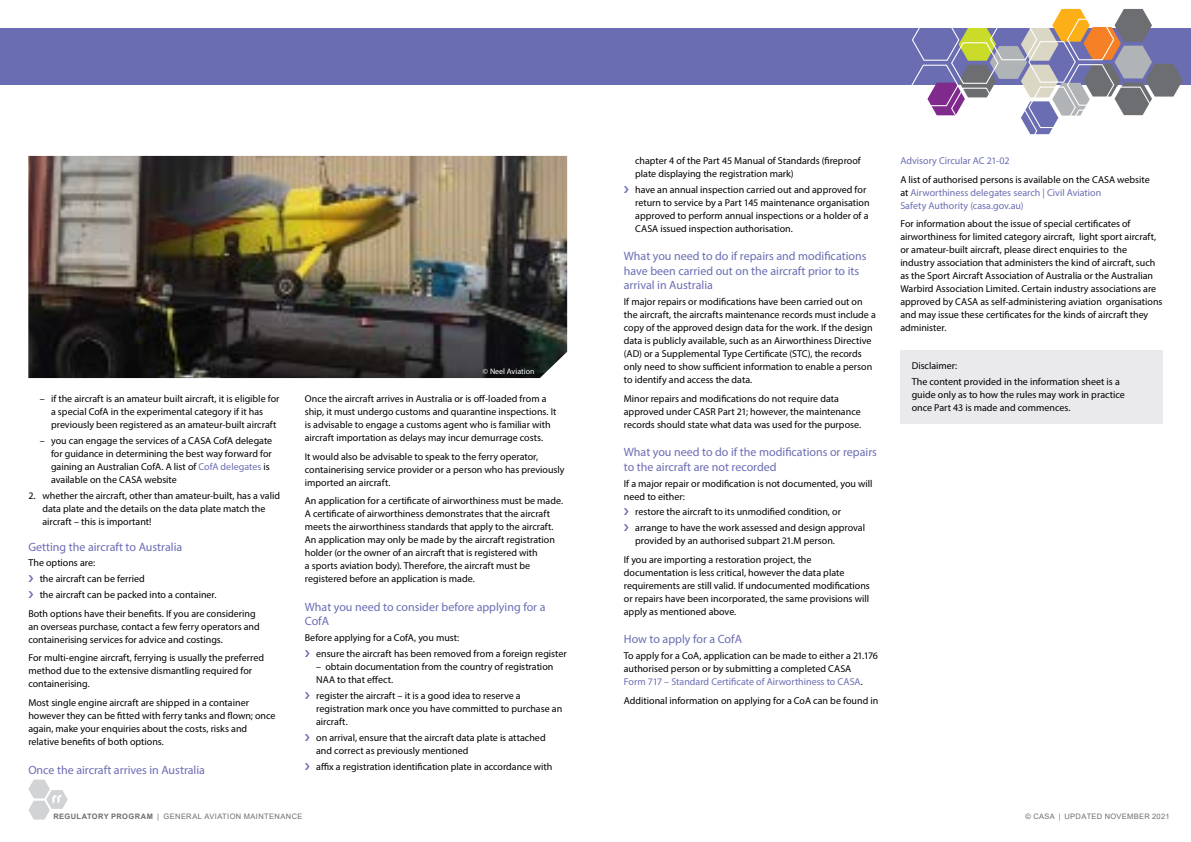
<style>
.page{position:relative;width:1191px;height:842px;background:#fff}
.page>*{position:absolute;margin:0;border:0;box-sizing:border-box;transform-origin:0 0}
.t1{font:12px/14.4px "Myriad Pro";color:#6b6db3}
.t2{font:10px/13px "Myriad Pro";color:#000}
.t3{font:10px/13px "Myriad Pro";color:#6b6db3}
.t4{font:8px "Myriad Pro";color:#fff}
.t5{font:7.5px "Arial";letter-spacing:.045em;color:#6d6e71}
.s1{color:#6b6db3}
.s2{color:#000}
.s3{font-weight:700}
</style>
<div class="page">
<div style="left:0;top:28px;width:1191px;height:57px;background:#6b6db3"></div>
<svg style="left:28px;top:780px;width:40px;height:39px"></svg>
<svg style="left:911px;top:9px;width:271px;height:126px"></svg>
<div style="left:900px;top:350px;width:262px;height:73px;background:#eaeaec"></div>
<img style="left:28px;top:156px;width:539px;height:222px">
<p class="t2" style="left:51px;top:392px;width:230px;text-indent:-11px">– if the aircraft is an amateur built aircraft, it is eligible for a special CofA in the experimental category if it has previously been registered as an amateur-built aircraft</p>
<p class="t2" style="left:51px;top:434px;width:223px;text-indent:-11px">– you can engage the services of a CASA CofA delegate for guidance in determining the best way forward for gaining an Australian CofA. A list of <span class="s1">CofA delegates</span> is available on the CASA website</p>
<p class="t2" style="left:43px;top:489px;width:239px;text-indent:-14px">2. whether the aircraft, other than amateur-built, has a valid data plate and the details on the data plate match the aircraft – this is important!</p>
<p class="t1" style="left:28px;top:539px;width:155px">Getting the aircraft to Australia</p>
<p class="t2" style="left:40px;top:555px;width:178px;line-height:15.8px;text-indent:-11px">The options are:<br>the aircraft can be ferried<br>the aircraft can be packed into a container.</p>
<p class="t2" style="left:28px;top:607px;width:233px">Both options have their benefts. If you are considering an overseas purchase, contact a few ferry operators and containerising services for advice and costings.</p>
<p class="t2" style="left:28px;top:651px;width:237px">For multi-engine aircraft, ferrying is usually the preferred method due to the extensive dismantling required for containerising.</p>
<p class="t2" style="left:28px;top:696px;width:249px">Most single engine aircraft are shipped in a container however they can be ftted with ferry tanks and fown; once again, make your enquiries about the costs, risks and relative benefts of both options.</p>
<p class="t1" style="left:28px;top:762px;width:178px">Once the aircraft arrives in Australia</p>
<p class="t4" style="left:483px;top:367px;width:53px">© Neel Aviation</p>
<p class="t2" style="left:305px;top:392px;width:253px">Once the aircraft arrives in Australia or is of-loaded from a ship, it must undergo customs and quarantine inspections. It is advisable to engage a customs agent who is familiar with aircraft importation as delays may incur demurrage costs.</p>
<p class="t2" style="left:305px;top:450px;width:261px">It would also be advisable to speak to the ferry operator, containerising service provider or a person who has previously imported an aircraft.</p>
<p class="t2" style="left:305px;top:494px;width:260px">An application for a certifcate of airworthiness must be made.<br>A certifcate of airworthiness demonstrates that the aircraft meets the airworthiness standards that apply to the aircraft.<br>An application may only be made by the aircraft registration holder (or the owner of an aircraft that is registered with<br>a sports aviation body). Therefore, the aircraft must be registered before an application is made.</p>
<p class="t1" style="left:305px;top:600px;width:242px">What you need to consider before applying for a<br>CofA</p>
<p class="t2" style="left:316px;top:630px;width:252px;line-height:15.8px;text-indent:-11px">Before applying for a CofA, you must:<br>ensure the aircraft has been removed from a foreign register</p>
<p class="t2" style="left:316px;top:660px;width:239px">– obtain documentation from the country of registration<br>NAA to that efect.</p>
<p class="t2" style="left:316px;top:689px;width:247px">register the aircraft – it is a good idea to reserve a registration mark once you have committed to purchase an aircraft.</p>
<p class="t2" style="left:316px;top:731px;width:231px">on arrival, ensure that the aircraft data plate is attached and correct as previously mentioned</p>
<p class="t2" style="left:316px;top:760px;width:238px">afx a registration identifcation plate in accordance with</p>
<p class="t2" style="left:635px;top:154px;width:227px">chapter 4 of the Part 45 Manual of Standards (freproof plate displaying the registration mark)</p>
<p class="t2" style="left:635px;top:183px;width:236px">have an annual inspection carried out and approved for return to service by a Part 145 maintenance organisation approved to perform annual inspections or a holder of a CASA issued inspection authorisation.</p>
<p class="t1" style="left:624px;top:249px;width:244px">What you need to do if repairs and modifcations have been carried out on the aircraft prior to its arrival in Australia</p>
<p class="t2" style="left:624px;top:295px;width:253px">If major repairs or modifcations have been carried out on the aircraft, the aircrafts maintenance records must include a copy of the approved design data for the work. If the design data is publicly available, such as an Airworthiness Directive (AD) or a Supplemental Type Certifcate (STC), the records only need to show sufcient information to enable a person to identify and access the data.</p>
<p class="t2" style="left:624px;top:392px;width:239px">Minor repairs and modifcations do not require data approved under CASR Part 21; however, the maintenance records should state what data was used for the purpose.</p>
<p class="t1" style="left:624px;top:445px;width:255px">What you need to do if the modifcations or repairs to the aircraft are not recorded</p>
<p class="t2" style="left:624px;top:476px;width:250px">If a major repair or modifcation is not documented, you will need to either:</p>
<p class="t2" style="left:635px;top:504px;width:231px;line-height:15.8px">restore the aircraft to its unmodifed condition, or arrange to have the work assessed and design approval</p>
<p class="t2" style="left:635px;top:534px;width:201px">provided by an authorised subpart 21.M person.</p>
<p class="t2" style="left:624px;top:553px;width:247px">If you are importing a restoration project, the documentation is less critical, however the data plate requirements are still valid. If undocumented modifcations or repairs have been incorporated, the same provisions will apply as mentioned above.</p>
<p class="t1" style="left:624px;top:632px;width:120px">How to apply for a CofA</p>
<p class="t2" style="left:624px;top:649px;width:255px">To apply for a CoA, application can be made to either a 21.176 authorised person or by submitting a completed CASA<br><span class="s1">Form 717 – Standard Certifcate of Airworthiness to CASA</span>.</p>
<p class="t2" style="left:624px;top:694px;width:256px">Additional information on applying for a CoA can be found in</p>
<p class="t3" style="left:900px;top:154px;width:111px">Advisory Circular AC 21-02</p>
<p class="t3" style="left:900px;top:173px;width:251px"><span class="s2">A list of authorised persons is available on the CASA website at</span> Airworthiness delegates search | Civil Aviation<br>Safety Authority (casa.gov.au)</p>
<p class="t2" style="left:900px;top:217px;width:264px">For information about the issue of special certifcates of airworthiness for limited category aircraft, light sport aircraft, or amateur-built aircraft, please direct enquiries to the industry association that administers the kind of aircraft, such as the Sport Aircraft Association of Australia or the Australian Warbird Association Limited. Certain industry associations are approved by CASA as self-administering aviation organisations and may issue these certifcates for the kinds of aircraft they administer.</p>
<p class="t2" style="left:911px;top:359px;width:47px">Disclaimer:</p>
<p class="t2" style="left:911px;top:375px;width:210px">The content provided in the information sheet is a</p>
<p class="t2" style="left:911px;top:388px;width:215px">guide only as to how the rules may work in practice</p>
<p class="t2" style="left:911px;top:401px;width:160px">once Part 43 is made and commences.</p>
<p class="t5" style="left:53px;top:811px;width:250px"><span class="s3">REGULATORY PROGRAM</span> | GENERAL AVIATION MAINTENANCE</p>
<p class="t5" style="left:1025px;top:811px;width:146px">© CASA | UPDATED NOVEMBER 2021</p>
</div>
